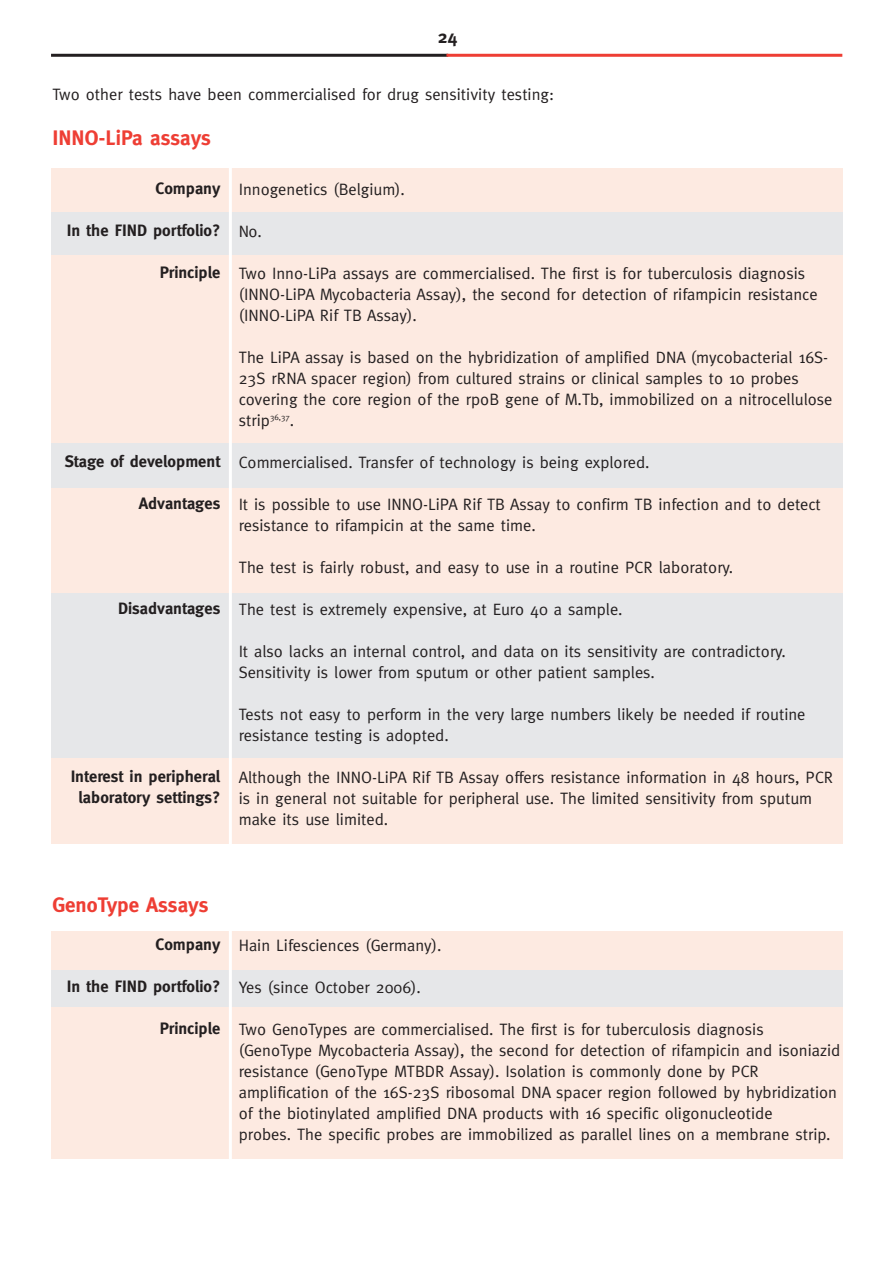
<style>
.page{position:relative;width:893px;height:1263px;background:#fff}
.page>*{position:absolute;margin:0;border:0;box-sizing:border-box;transform-origin:0 0}
.t1{font:700 21px "Meta";color:#ee3e34}
.t2{font:700 18px "Meta";color:#231f20}
.t3{font:16.5px/21px "Meta";color:#231f20}
.t4{font:700 16.5px/21px "Meta";color:#231f20;text-align:center}
</style>
<div class="page">
<div style="left:51px;top:946px;width:791px;height:150px;background:#e6e7e9"></div>
<div style="left:51px;top:188px;width:791px;height:634px;background:#e6e7e9"></div>
<div style="left:51px;top:168px;width:791px;height:44px;background:#fdeae1"></div>
<div style="left:51px;top:255px;width:791px;height:188px;background:#fdeae1"></div>
<div style="left:51px;top:488px;width:791px;height:105px;background:#fdeae1"></div>
<div style="left:51px;top:758px;width:791px;height:86px;background:#fdeae1"></div>
<div style="left:51px;top:931px;width:791px;height:38px;background:#fdeae1"></div>
<div style="left:51px;top:1008px;width:791px;height:151px;background:#fdeae1"></div>
<hr style="left:51px;top:54px;width:397px;height:3px;background:#231f20">
<hr style="left:446px;top:54px;width:396px;height:3px;background:#ee3e34">
<hr style="left:229px;top:159px;width:3px;height:1040px;background:#fff">
<p class="t2" style="left:437px;top:30px;width:21px">24</p>
<p class="t3" style="left:53px;top:84px;width:503px">Two other tests have been commercialised for drug sensitivity testing:</p>
<p class="t1" style="left:53px;top:129px;width:160px">INNO-LiPa assays</p>
<p class="t4" style="left:156px;top:179px;width:66px">Company</p>
<p class="t4" style="left:67px;top:221px;width:155px">In the FIND portfolio?</p>
<p class="t4" style="left:160px;top:263px;width:62px">Principle</p>
<p class="t4" style="left:65px;top:452px;width:157px">Stage of development</p>
<p class="t4" style="left:139px;top:494px;width:83px">Advantages</p>
<p class="t4" style="left:118px;top:599px;width:104px">Disadvantages</p>
<p class="t4" style="left:71px;top:767px;width:151px">Interest in peripheral laboratory settings?</p>
<p class="t3" style="left:239px;top:180px;width:168px">Innogenetics (Belgium).</p>
<p class="t3" style="left:239px;top:222px;width:24px">No.</p>
<p class="t3" style="left:239px;top:264px;width:580px">Two Inno-LiPa assays are commercialised. The first is for tuberculosis diagnosis (INNO-LiPA Mycobacteria Assay), the second for detection of rifampicin resistance (INNO-LiPA Rif TB Assay).</p>
<p class="t3" style="left:239px;top:348px;width:595px">The LiPA assay is based on the hybridization of amplified DNA (mycobacterial 16S-23S rRNA spacer region) from cultured strains or clinical samples to 10 probes covering the core region of the rpoB gene of M.Tb, immobilized on a nitrocellulose strip<sup>36,37</sup>.</p>
<p class="t3" style="left:239px;top:453px;width:412px">Commercialised. Transfer of technology is being explored.</p>
<p class="t3" style="left:239px;top:495px;width:583px">It is possible to use INNO-LiPA Rif TB Assay to confirm TB infection and to detect resistance to rifampicin at the same time.</p>
<p class="t3" style="left:239px;top:558px;width:496px">The test is fairly robust, and easy to use in a routine PCR laboratory.</p>
<p class="t3" style="left:239px;top:600px;width:385px">The test is extremely expensive, at Euro 40 a sample.</p>
<p class="t3" style="left:239px;top:642px;width:548px">It also lacks an internal control, and data on its sensitivity are contradictory.<br>Sensitivity is lower from sputum or other patient samples.</p>
<p class="t3" style="left:239px;top:705px;width:568px">Tests not easy to perform in the very large numbers likely be needed if routine resistance testing is adopted.</p>
<p class="t3" style="left:239px;top:768px;width:596px">Although the INNO-LiPA Rif TB Assay offers resistance information in 48 hours, PCR is in general not suitable for peripheral use. The limited sensitivity from sputum make its use limited.</p>
<p class="t1" style="left:53px;top:896px;width:157px">GenoType Assays</p>
<p class="t4" style="left:156px;top:935px;width:66px">Company</p>
<p class="t4" style="left:67px;top:977px;width:155px">In the FIND portfolio?</p>
<p class="t4" style="left:160px;top:1019px;width:62px">Principle</p>
<p class="t3" style="left:239px;top:936px;width:204px">Hain Lifesciences (Germany).</p>
<p class="t3" style="left:239px;top:978px;width:184px">Yes (since October 2006).</p>
<p class="t3" style="left:239px;top:1020px;width:603px">Two GenoTypes are commercialised. The first is for tuberculosis diagnosis (GenoType Mycobacteria Assay), the second for detection of rifampicin and isoniazid resistance (GenoType MTBDR Assay). Isolation is commonly done by PCR amplification of the 16S-23S ribosomal DNA spacer region followed by hybridization of the biotinylated amplified DNA products with 16 specific oligonucleotide<br>probes. The specific probes are immobilized as parallel lines on a membrane strip.</p>
</div>
